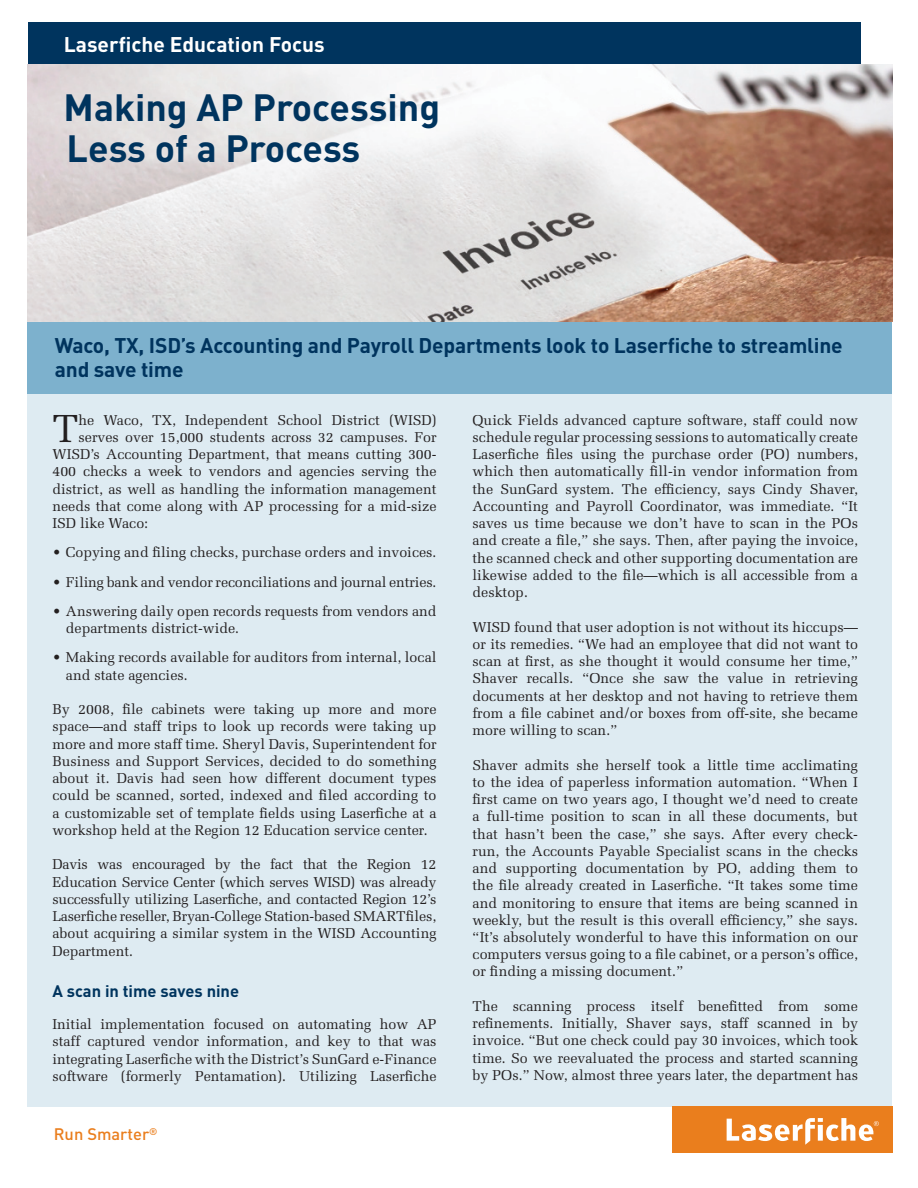
<style>
.page{position:relative;width:918px;height:1188px;background:#fff}
.page>*{position:absolute;margin:0;border:0;box-sizing:border-box;transform-origin:0 0}
.t1{font:39.15px "Melior";color:#231f20}
.t2{font:700 37.5px/40.5px "DIN";color:#00345e}
.t3{font:700 21px/24px "DIN";letter-spacing:-.01em;color:#00345e}
.t4{font:700 21px "DIN";color:#fff}
.t5{font:700 16.5px "DIN";color:#00345e}
.t6{font:500 16.5px "DIN";color:#ea7e1d}
.t7{font:14.25px/17.2px "Melior";color:#231f20;text-align:justify}
</style>
<div class="page">
<div style="left:28px;top:394px;width:864px;height:713px;background:#deebf2"></div>
<div style="left:672px;top:1107px;width:220px;height:46px;background:#ea7e1d"></div>
<svg style="left:727px;top:1118px;width:152px;height:27px"></svg>
<div style="left:28px;top:321px;width:864px;height:73px;background:#7db1cd"></div>
<div style="left:28px;top:22px;width:833px;height:43px;background:#00345e"></div>
<img style="left:28px;top:65px;width:864px;height:256px">
<h3 class="t4" style="left:64px;top:37px;width:262px">Laserfiche Education Focus</h3>
<h2 class="t2" style="left:64px;top:91px;width:378px">Making AP Processing<br>Less of a Process</h2>
<h3 class="t3" style="left:55px;top:336px;width:789px">Waco, TX, ISD’s Accounting and Payroll Departments look to Laserfiche to streamline and save time</h3>
<h1 class="t1" style="left:52px;top:413px;width:28px">T</h1>
<p class="t7" style="left:79px;top:412px;width:360px">he Waco, TX, Independent School District (WISD)</p>
<p class="t7" style="left:473px;top:412px;width:387px">Quick Fields advanced capture software, staff could now schedule regular processing sessions to automatically create Laserfiche files using the purchase order (PO) numbers, which then automatically fill-in vendor information from the SunGard system. The efficiency, says Cindy Shaver, Accounting and Payroll Coordinator, was immediate. “It saves us time because we don’t have to scan in the POs and create a file,” she says. Then, after paying the invoice, the scanned check and other supporting documentation are likewise added to the file—which is all accessible from a desktop.</p>
<p class="t7" style="left:473px;top:619px;width:387px">WISD found that user adoption is not without its hiccups— or its remedies. “We had an employee that did not want to scan at first, as she thought it would consume her time,” Shaver recalls. “Once she saw the value in retrieving documents at her desktop and not having to retrieve them from a file cabinet and/or boxes from off-site, she became more willing to scan.”</p>
<p class="t7" style="left:473px;top:757px;width:387px">Shaver admits she herself took a little time acclimating to the idea of paperless information automation. “When I first came on two years ago, I thought we’d need to create a full-time position to scan in all these documents, but that hasn’t been the case,” she says. After every check&shy;run, the Accounts Payable Specialist scans in the checks and supporting documentation by PO, adding them to the file already created in Laserfiche. “It takes some time and monitoring to ensure that items are being scanned in weekly, but the result is this overall efficiency,” she says. “It’s absolutely wonderful to have this information on our computers versus going to a file cabinet, or a person’s office, or finding a missing document.”</p>
<p class="t7" style="left:473px;top:999px;width:387px">The scanning process itself benefitted from some refinements. Initially, Shaver says, staff scanned in by invoice. “But one check could pay 30 invoices, which took time. So we reevaluated the process and started scanning by POs.” Now, almost three years later, the department has</p>
<p class="t7" style="left:79px;top:430px;width:360px">serves over 15,000 students across 32 campuses. For</p>
<p class="t7" style="left:52px;top:447px;width:386px">WISD’s Accounting Department, that means cutting 300-</p>
<p class="t7" style="left:52px;top:464px;width:386px">400 checks a week to vendors and agencies serving the</p>
<p class="t7" style="left:52px;top:481px;width:386px">district, as well as handling the information management</p>
<p class="t7" style="left:52px;top:499px;width:386px">needs that come along with AP processing for a mid-size</p>
<p class="t7" style="left:52px;top:516px;width:97px">ISD like Waco:</p>
<p class="t7" style="left:52px;top:545px;width:386px">• Copying and filing checks, purchase orders and invoices.</p>
<p class="t7" style="left:52px;top:574px;width:386px">• Filing bank and vendor reconciliations and journal entries.</p>
<p class="t7" style="left:66px;top:604px;width:372px;text-indent:-14px">• Answering daily open records requests from vendors and departments district-wide.</p>
<p class="t7" style="left:66px;top:650px;width:372px;text-indent:-14px">• Making records available for auditors from internal, local and state agencies.</p>
<p class="t7" style="left:52px;top:702px;width:386px">By 2008, file cabinets were taking up more and more space—and staff trips to look up records were taking up more and more staff time. Sheryl Davis, Superintendent for Business and Support Services, decided to do something about it. Davis had seen how different document types could be scanned, sorted, indexed and filed according to a customizable set of template fields using Laserfiche at a workshop held at the Region 12 Education service center.</p>
<p class="t7" style="left:52px;top:857px;width:386px">Davis was encouraged by the fact that the Region 12<br>Education Service Center (which serves WISD) was already successfully utilizing Laserfiche, and contacted Region 12’s Laserfiche reseller, Bryan-College Station-based SMARTfiles, about acquiring a similar system in the WISD Accounting Department.</p>
<p class="t5" style="left:52px;top:985px;width:188px">A scan in time saves nine</p>
<p class="t7" style="left:52px;top:1017px;width:386px">Initial implementation focused on automating how AP staff captured vendor information, and key to that was integrating Laserfiche with the District’s SunGard e-Finance software (formerly Pentamation). Utilizing Laserfiche</p>
<p class="t6" style="left:54px;top:1124px;width:105px">Run Smarter<sup>®</sup></p>
</div>
